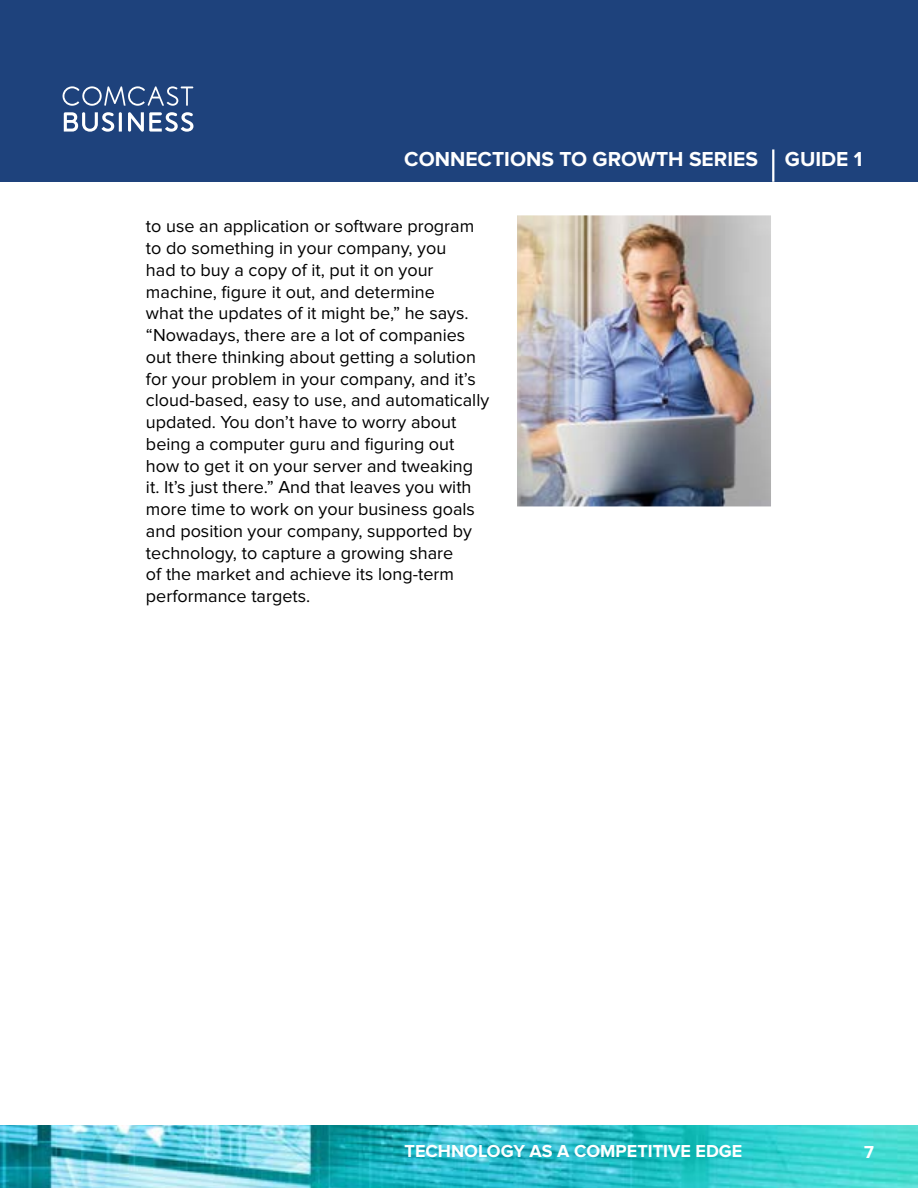
<style>
.page{position:relative;width:918px;height:1188px;background:#fff}
.page>*{position:absolute;margin:0;border:0;box-sizing:border-box;transform-origin:0 0}
.t1{font:700 21px "Proxima Nova";color:#fff}
.t2{font:18px/21.8px "Proxima Nova";color:#000}
.t3{font:700 18px "Proxima Nova";color:#fff}
</style>
<div class="page">
<div style="left:0;top:0;width:918px;height:182px;background:#1e427c"></div>
<hr style="left:772px;top:149px;width:2px;height:33px;background:#fff">
<img style="left:0;top:1125px;width:918px;height:63px">
<svg style="left:63px;top:86px;width:130px;height:20px"></svg>
<svg style="left:64px;top:112px;width:58px;height:20px"></svg>
<svg style="left:128px;top:112px;width:65px;height:20px"></svg>
<img style="left:518px;top:216px;width:252px;height:289px">
<p class="t1" style="left:404px;top:147px;width:355px">CONNECTIONS TO GROWTH SERIES</p>
<p class="t1" style="left:785px;top:147px;width:79px">GUIDE 1</p>
<p class="t2" style="left:146px;top:216px;width:345px">to use an application or software program to do something in your company, you<br>had to buy a copy of it, put it on your machine, figure it out, and determine<br>what the updates of it might be,” he says. “Nowadays, there are a lot of companies out there thinking about getting a solution for your problem in your company, and it’s cloud-based, easy to use, and automatically updated. You don’t have to worry about being a computer guru and figuring out how to get it on your server and tweaking it. It’s just there.” And that leaves you with more time to work on your business goals and position your company, supported by technology, to capture a growing share<br>of the market and achieve its long-term performance targets.</p>
<p class="t3" style="left:405px;top:1141px;width:339px">TECHNOLOGY AS A COMPETITIVE EDGE</p>
<p class="t3" style="left:864px;top:1141px;width:11px">7</p>
</div>
